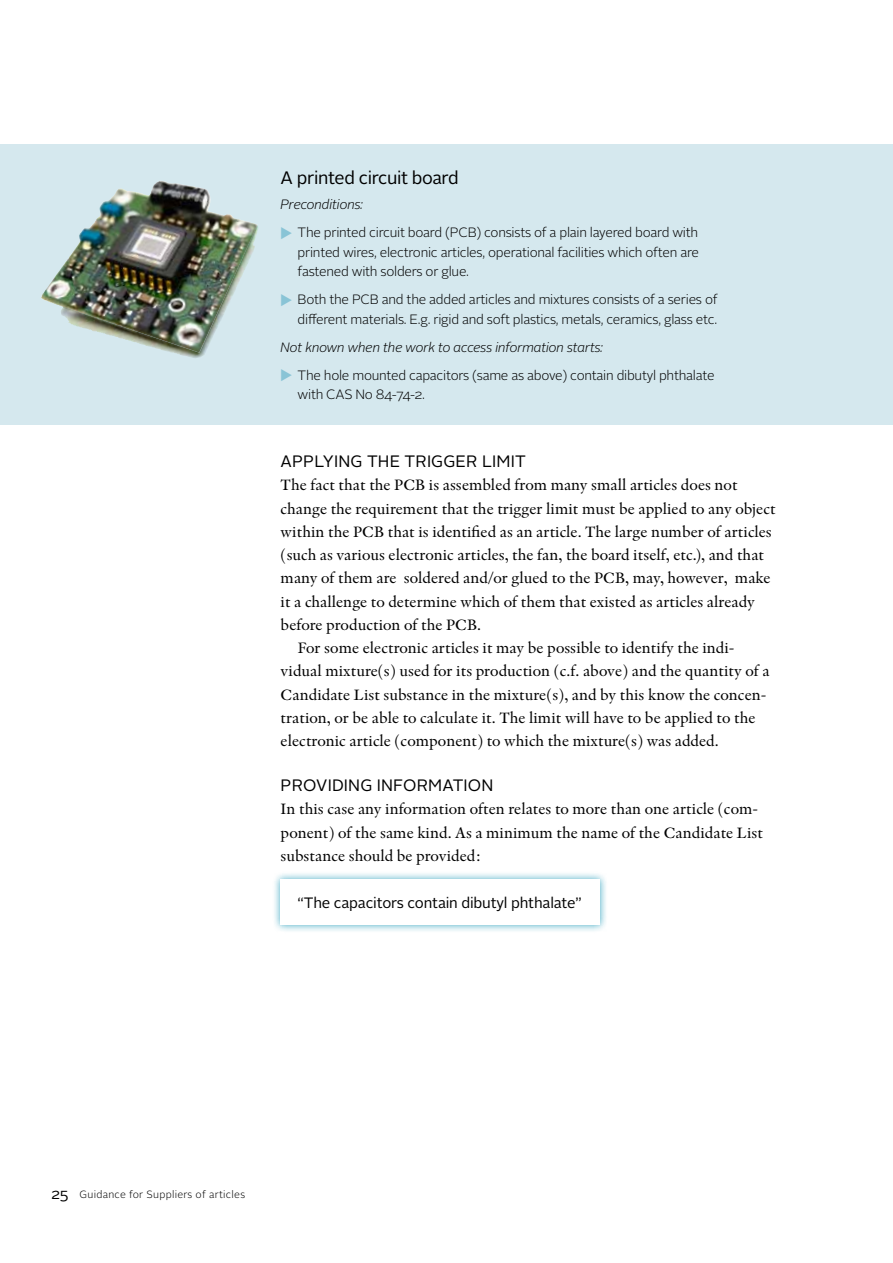
<style>
.page{position:relative;width:893px;height:1263px;background:#fff}
.page>*{position:absolute;margin:0;border:0;box-sizing:border-box;transform-origin:0 0}
.t1{font:18px "Alright Sans";letter-spacing:-.02em;color:#000}
.t2{font:16.5px "Alright Sans";letter-spacing:.01em;color:#000}
.t3{font:15.75px/23.2px "Indigo TOP";color:#000}
.t4{font:15px "Alright Sans";letter-spacing:-.01em;color:#000}
.t5{font:300 13.5px/28px "Alright Sans";letter-spacing:-.02em;color:#000}
.t6{font:300 10.5px "Alright Sans";letter-spacing:.025em;color:#000}
.s1{font-style:italic}
.s2{font-family:"STIX General";font-weight:400;font-size:11.25px;color:#89c4d6}
.s3{font-weight:400;font-size:15px}
</style>
<div class="page">
<div style="left:272px;top:871px;width:336px;height:62px;background:#008db0;opacity:.75"></div>
<div style="left:281px;top:880px;width:319px;height:45px;background:#fff"></div>
<div style="left:0;top:145px;width:893px;height:280px;background:#d5e8ee"></div>
<img style="left:41px;top:181px;width:216px;height:125px">
<img style="left:61px;top:282px;width:178px;height:76px">
<p class="t1" style="left:281px;top:165px;width:180px">A printed circuit board</p>
<p class="t5" style="left:281px;top:191px;width:419px"><span class="s1">Preconditions:<br></span><span class="s2">▶</span> The printed circuit board (PCB) consists of a plain layered board with</p>
<p class="t5" style="left:298px;top:242px;width:403px;line-height:19.5px">printed wires, electronic articles, operational facilities which often are fastened with solders or glue.</p>
<p class="t5" style="left:281px;top:290px;width:439px;line-height:19.5px;text-align:right"><span class="s2">▶</span> Both the PCB and the added articles and mixtures consists of a series of different materials. E .g. rigid and soft plastics, metals, ceramics, glass etc.</p>
<p class="t5" style="left:281px;top:333px;width:435px"><span class="s1">Not known when the work to access information starts:<br></span><span class="s2">▶</span> The hole mounted capacitors (same as above) contain dibutyl phthalate</p>
<p class="t5" style="left:298px;top:381px;width:129px">with CAS N o 84-74-2.</p>
<p class="t2" style="left:281px;top:450px;width:98px">Applying the</p>
<p class="t2" style="left:405px;top:450px;width:118px">trigger limit</p>
<p class="t3" style="left:281px;top:473px;width:458px">The fact that the PCB is assembled from many small articles does not</p>
<p class="t3" style="left:281px;top:497px;width:497px">change the requirement that the trigger limit must be applied to any object</p>
<p class="t3" style="left:281px;top:520px;width:493px">within the PCB that is identified as an article. The large number of articles</p>
<p class="t3" style="left:281px;top:543px;width:485px">(such as various electronic articles, the fan, the board itself, etc.), and that</p>
<p class="t3" style="left:281px;top:566px;width:491px">many of them are soldered and/or glued to the PCB, may, however, make</p>
<p class="t3" style="left:281px;top:590px;width:476px">it a challenge to determine which of them that existed as articles already</p>
<p class="t3" style="left:281px;top:613px;width:202px">before production of the PCB.</p>
<p class="t3" style="left:298px;top:636px;width:438px">For some electronic articles it may be possible to identify the indi-</p>
<p class="t3" style="left:281px;top:659px;width:490px">vidual mixture(s) used for its production (c.f. above) and the quantity of a</p>
<p class="t3" style="left:281px;top:683px;width:487px">Candidate List substance in the mixture(s), and by this know the concen-</p>
<p class="t3" style="left:281px;top:706px;width:476px">tration, or be able to calculate it. The limit will have to be applied to the</p>
<p class="t3" style="left:281px;top:729px;width:440px">electronic article (component) to which the mixture(s) was added.</p>
<p class="t2" style="left:281px;top:774px;width:13px">Prov</p>
<p class="t2" style="left:328px;top:774px;width:167px">iding information</p>
<p class="t3" style="left:281px;top:797px;width:484px">In this case any information often relates to more than one article (com&shy;ponent) of the same kind. As a minimum the name of the Candidate List substance should be provided:</p>
<p class="t4" style="left:298px;top:893px;width:286px">“The capacitors contain dibutyl phthalate”</p>
<p class="t6" style="left:51px;top:1187px;width:196px"><span class="s3">25</span> Guidance for Suppliers of articles</p>
</div>
